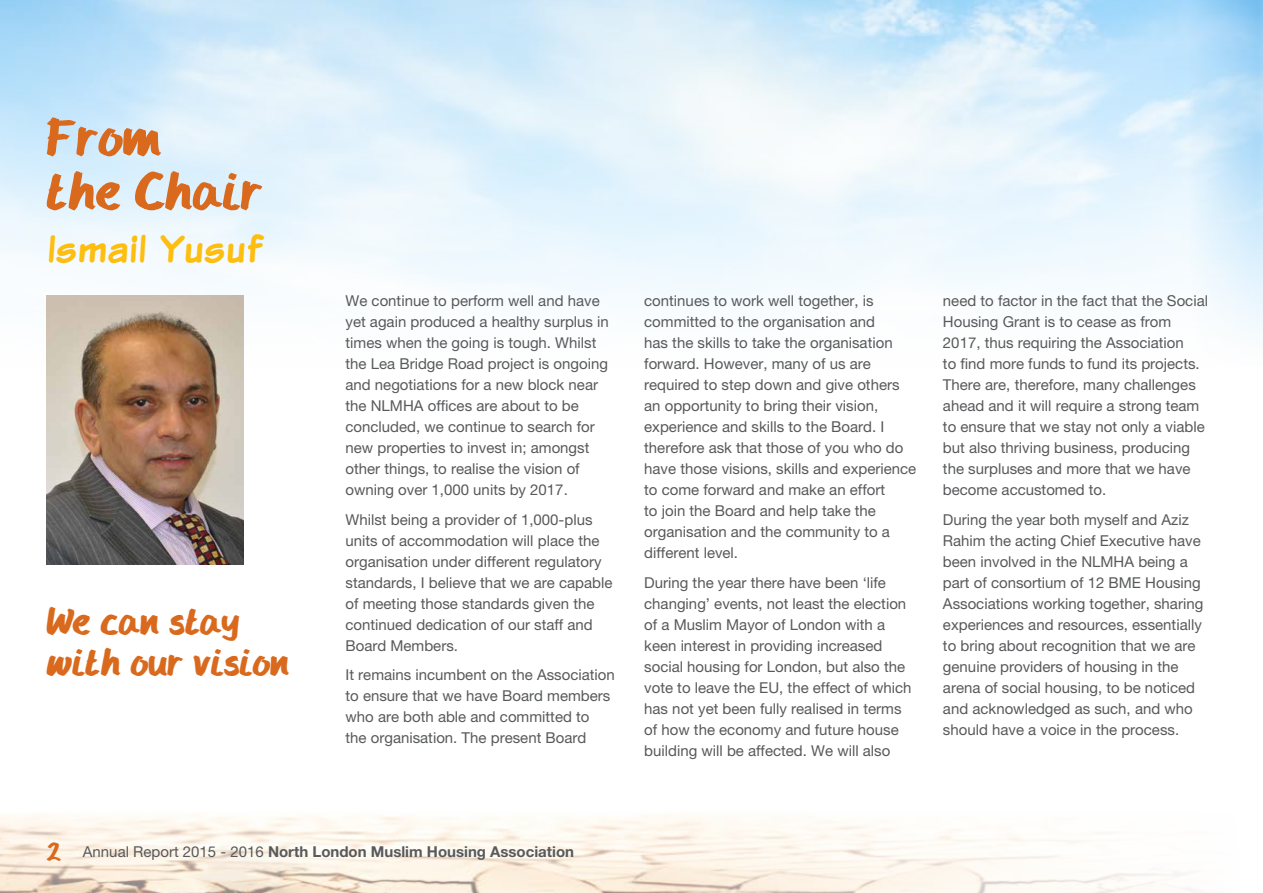
<style>
.page{position:relative;width:1263px;height:893px;background:#fff}
.page>*{position:absolute;margin:0;border:0;box-sizing:border-box;transform-origin:0 0}
.t1{font:56.25px/54px "HANDYHANDY";color:#d9691d}
.t2{font:700 40.8px "Komika Text";letter-spacing:.03em;color:#febe10}
.t3{font:40.5px/40.5px "HANDYHANDY";color:#d9691d}
.t4{font:15px/21px "Helvetica Neue LT Pro";color:#58595b}
.t5{font:700 15px "Helvetica Neue LT Pro";color:#58595b}
.s1{font-family:"HANDYHANDY";font-weight:400;font-size:27px;color:#d9691d}
.s2{font-weight:400}
</style>
<div class="page">
<img style="left:0;top:552px;width:1190px;height:341px">
<svg style="left:779px;top:757px;width:15px;height:15px"></svg>
<img style="left:0;top:0;width:1178px;height:514px">
<img style="left:47px;top:295px;width:196px;height:269px">
<h1 class="t1" style="left:47px;top:111px;width:217px">From<br>the Chair</h1>
<h2 class="t2" style="left:47px;top:222px;width:215px">Ismail Yusuf</h2>
<h3 class="t3" style="left:47px;top:602px;width:244px">We can stay with our vision</h3>
<p class="t4" style="left:345px;top:290px;width:265px">We continue to perform well and have yet again produced a healthy surplus in times when the going is tough. Whilst the Lea Bridge Road project is ongoing and negotiations for a new block near the NLMHA offices are about to be concluded, we continue to search for new properties to invest in; amongst other things, to realise the vision of owning over 1,000 units by 2017.</p>
<p class="t4" style="left:345px;top:509px;width:268px">Whilst being a provider of 1,000-plus units of accommodation will place the organisation under different regulatory standards, I believe that we are capable of meeting those standards given the continued dedication of our staff and Board Members.</p>
<p class="t4" style="left:345px;top:664px;width:271px">It remains incumbent on the Association to ensure that we have Board members who are both able and committed to<br>the organisation. The present Board</p>
<p class="t4" style="left:644px;top:290px;width:273px">continues to work well together, is committed to the organisation and<br>has the skills to take the organisation forward. However, many of us are required to step down and give others an opportunity to bring their vision, experience and skills to the Board. I therefore ask that those of you who do have those visions, skills and experience to come forward and make an effort<br>to join the Board and help take the organisation and the community to a different level.</p>
<p class="t4" style="left:644px;top:572px;width:269px">During the year there have been ‘life changing’ events, not least the election of a Muslim Mayor of London with a keen interest in providing increased social housing for London, but also the vote to leave the EU, the effect of which has not yet been fully realised in terms of how the economy and future house building will be affected. We will also</p>
<p class="t4" style="left:943px;top:290px;width:267px">need to factor in the fact that the Social Housing Grant is to cease as from 2017, thus requiring the Association<br>to find more funds to fund its projects.<br>There are, therefore, many challenges ahead and it will require a strong team to ensure that we stay not only a viable but also thriving business, producing the surpluses and more that we have become accustomed to.</p>
<p class="t4" style="left:943px;top:509px;width:262px">During the year both myself and Aziz Rahim the acting Chief Executive have been involved in the NLMHA being a part of consortium of 12 BME Housing Associations working together, sharing experiences and resources, essentially to bring about recognition that we are genuine providers of housing in the arena of social housing, to be noticed and acknowledged as such, and who should have a voice in the process.</p>
<p class="t5" style="left:47px;top:842px;width:529px"><span class="s1">2</span> <span class="s2">Annual Report 2015 - 2016</span> North London Muslim Housing Association</p>
</div>
